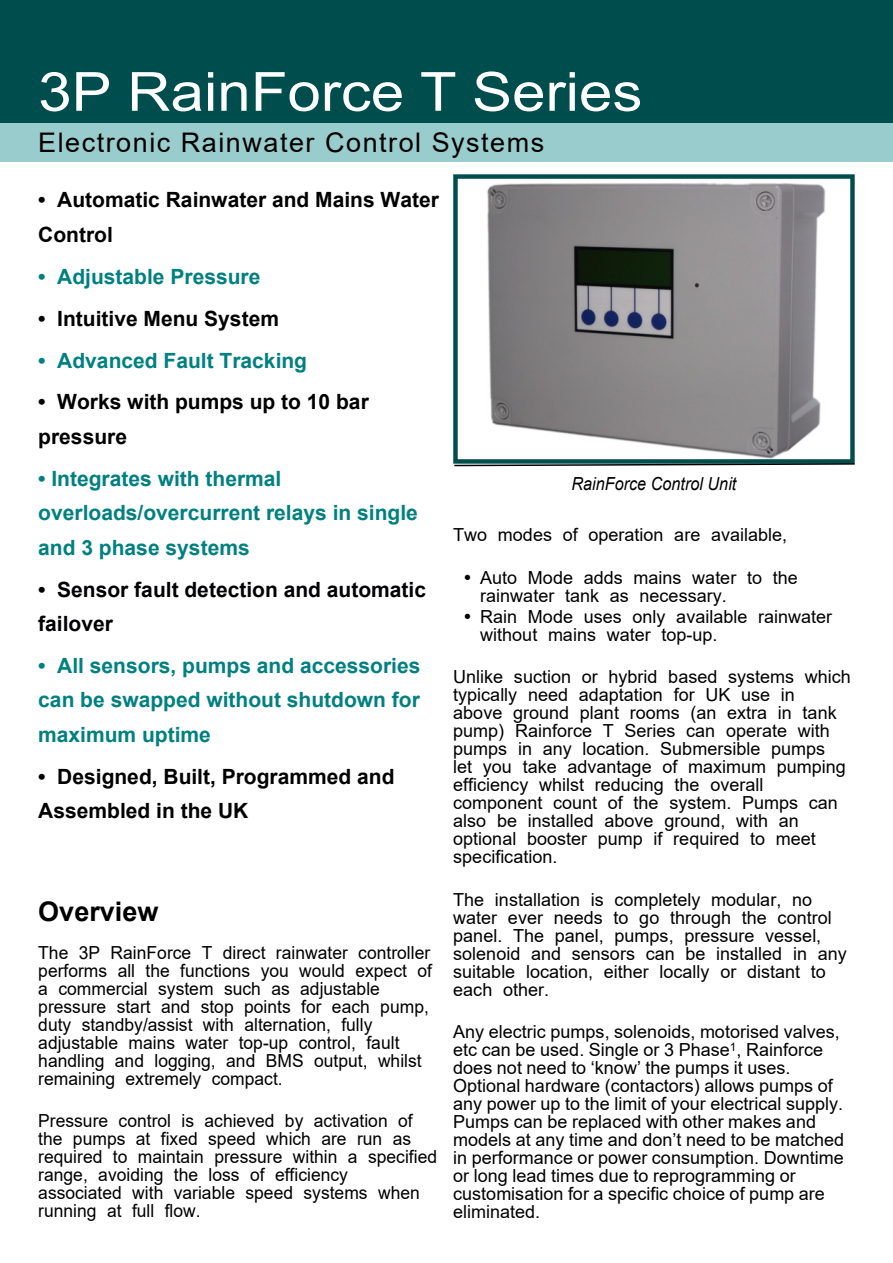
<style>
.page{position:relative;width:893px;height:1263px;background:#fff}
.page>*{position:absolute;margin:0;border:0;box-sizing:border-box;transform-origin:0 0}
.t1{font:54px "Arial";color:#fff;scale:1.11 1}
.t2{font:27px "Arial";letter-spacing:.055em;color:#000}
.t3{font:700 27px "Arial";color:#000}
.t4{font:700 21px/34.5px "Arial";color:#008080}
.t5{font:700 21px/34.5px "Arial";color:#000}
.t6{font:700 21px/34.5px "Arial";color:#000003}
.t7{font:18px/18px "Arial";color:#000}
.t8{font:italic 18px "Arial";color:#000;scale:.9 1}
</style>
<div class="page">
<div style="left:0;top:0;width:893px;height:135px;background:#004d4d"></div>
<div style="left:0;top:123px;width:893px;height:39px;background:#9cc"></div>
<img style="left:487px;top:183px;width:338px;height:275px">
<div style="left:453px;top:174px;width:402px;height:290px;border:4px solid #004d4d"></div>
<svg style="left:453px;top:462px;width:402px;height:5px"></svg>
<h1 class="t1" style="left:38px;top:71px;width:546px">3P RainForce T Series</h1>
<h2 class="t2" style="left:38px;top:132px;width:507px">Electronic Rainwater Control Systems</h2>
<p class="t5" style="left:38px;top:185px;width:402px">• Automatic Rainwater and Mains Water<br>Control</p>
<p class="t4" style="left:38px;top:261px;width:224px">• Adjustable Pressure</p>
<p class="t5" style="left:38px;top:303px;width:242px">• Intuitive Menu System</p>
<p class="t4" style="left:38px;top:345px;width:270px">• Advanced Fault Tracking</p>
<p class="t5" style="left:38px;top:387px;width:332px">• Works with pumps up to 10 bar pressure</p>
<p class="t4" style="left:38px;top:463px;width:381px">• Integrates with thermal overloads/overcurrent relays in single and 3 phase systems</p>
<p class="t6" style="left:38px;top:574px;width:389px">• Sensor fault detection and automatic failover</p>
<p class="t4" style="left:38px;top:650px;width:384px;text-align:justify">• All sensors, pumps and accessories can be swapped without shutdown for maximum uptime</p>
<p class="t5" style="left:38px;top:761px;width:358px">• Designed, Built, Programmed and<br>Assembled in the UK</p>
<h2 class="t3" style="left:38px;top:901px;width:122px">Overview</h2>
<p class="t7" style="left:38px;top:945px;width:395px">The 3P RainForce T direct rainwater controller performs all the functions you would expect of a commercial system such as adjustable pressure start and stop points for each pump, duty standby/assist with alternation, fully adjustable mains water top-up control, fault handling and logging, and BMS output, whilst remaining extremely compact.</p>
<p class="t7" style="left:38px;top:1113px;width:400px">Pressure control is achieved by activation of the pumps at fixed speed which are run as required to maintain pressure within a specified range, avoiding the loss of efficiency<br>associated with variable speed systems when running at full flow.</p>
<p class="t8" style="left:571px;top:477px;width:185px">RainForce Control Unit</p>
<p class="t7" style="left:453px;top:527px;width:335px">Two modes of operation are available,</p>
<p class="t7" style="left:480px;top:570px;width:319px;text-indent:-17px">✓ Auto Mode adds mains water to the rainwater tank as necessary.</p>
<p class="t7" style="left:480px;top:609px;width:353px;text-indent:-17px">✓ Rain Mode uses only available rainwater without mains water top-up.</p>
<p class="t7" style="left:453px;top:670px;width:399px">Unlike suction or hybrid based systems which typically need adaptation for UK use in<br>above ground plant rooms (an extra in tank pump) Rainforce T Series can operate with pumps in any location. Submersible pumps<br>let you take advantage of maximum pumping efficiency whilst reducing the overall component count of the system. Pumps can also be installed above ground, with an optional booster pump if required to meet specification.</p>
<p class="t7" style="left:453px;top:892px;width:395px">The installation is completely modular, no water ever needs to go through the control panel. The panel, pumps, pressure vessel, solenoid and sensors can be installed in any suitable location, either locally or distant to each other.</p>
<p class="t7" style="left:453px;top:1025px;width:392px">Any electric pumps, solenoids, motorised valves, etc can be used. Single or 3 Phase<sup>1</sup>, Rainforce does not need to ‘know’ the pumps it uses.<br>Optional hardware (contactors) allows pumps of any power up to the limit of your electrical supply.<br>Pumps can be replaced with other makes and models at any time and don’t need to be matched in performance or power consumption. Downtime or long lead times due to reprogramming or customisation for a specific choice of pump are eliminated.</p>
</div>
